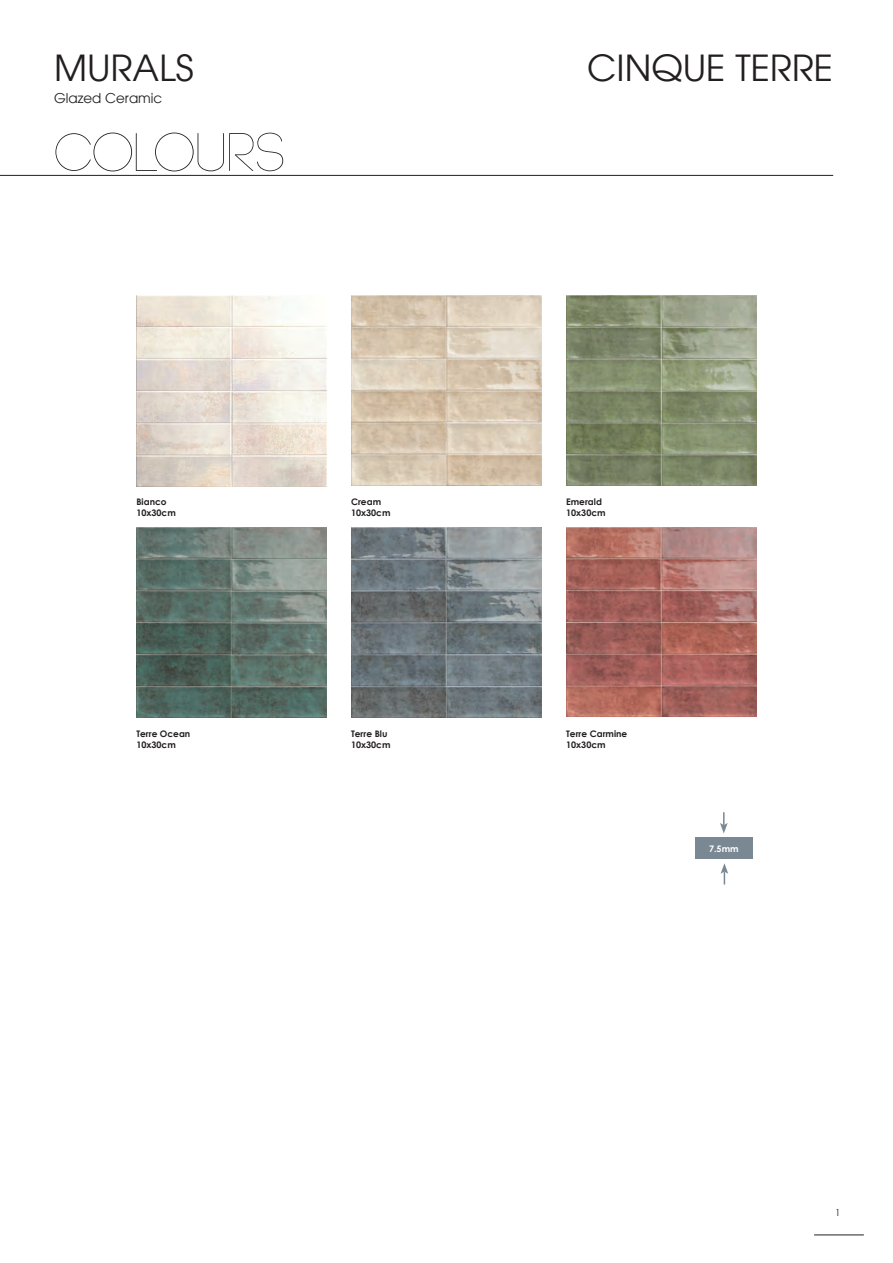
<style>
.page{position:relative;width:893px;height:1263px;background:#fff}
.page>*{position:absolute;margin:0;border:0;box-sizing:border-box;transform-origin:0 0}
.t1{font:300 54px "Code";color:#231f20}
.t2{font:36px "Avant Garde";color:#231f20}
.t3{font:13.5px "Avant Garde";color:#231f20}
.t4{font:9.6px "Century Gothic";color:#231f20}
.t5{font:700 9px/10.8px "Century Gothic";color:#231f20}
.t6{font:700 9px "Century Gothic";color:#fff}
</style>
<div class="page">
<hr style="left:814px;top:1234px;width:50px;height:1px;background:#231f20">
<hr style="left:0;top:175px;width:833px;height:1px;background:#231f20">
<img style="left:136px;top:296px;width:191px;height:190px">
<img style="left:136px;top:527px;width:191px;height:190px">
<img style="left:351px;top:296px;width:191px;height:190px">
<img style="left:351px;top:527px;width:191px;height:190px">
<img style="left:566px;top:296px;width:191px;height:189px">
<img style="left:566px;top:527px;width:191px;height:190px">
<div style="left:695px;top:838px;width:57px;height:21px;background:#7a8893"></div>
<svg style="left:721px;top:863px;width:7px;height:21px"></svg>
<svg style="left:720px;top:812px;width:8px;height:21px"></svg>
<h2 class="t2" style="left:54px;top:46px;width:141px">MURALS</h2>
<h2 class="t2" style="left:587px;top:46px;width:247px">CINQUE TERRE</h2>
<h3 class="t3" style="left:54px;top:90px;width:110px">Glazed Ceramic</h3>
<h1 class="t1" style="left:54px;top:126px;width:232px">COLOURS</h1>
<p class="t5" style="left:136px;top:496px;width:41px">Bianco<br>10x30cm</p>
<p class="t5" style="left:136px;top:728px;width:55px">Terre Ocean<br>10x30cm</p>
<p class="t5" style="left:351px;top:496px;width:41px">Cream<br>10x30cm</p>
<p class="t5" style="left:351px;top:728px;width:41px">Terre Blu<br>10x30cm</p>
<p class="t5" style="left:566px;top:496px;width:41px">Emerald<br>10x30cm</p>
<p class="t5" style="left:566px;top:728px;width:63px">Terre Carmine<br>10x30cm</p>
<p class="t6" style="left:709px;top:843px;width:31px">7.5mm</p>
<p class="t4" style="left:835px;top:1206px;width:7px">1</p>
</div>
